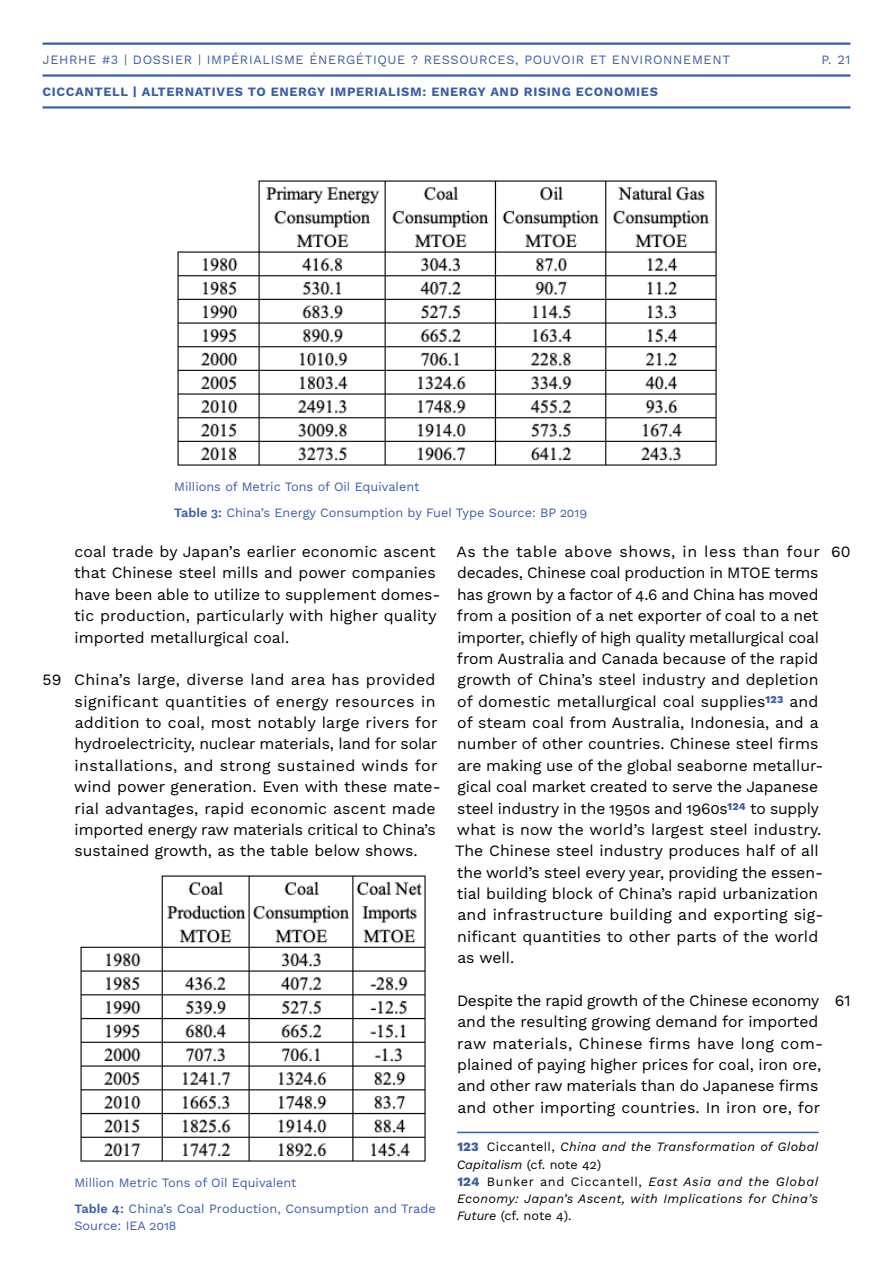
<style>
.page{position:relative;width:893px;height:1263px;background:#fff}
.page>*{position:absolute;margin:0;border:0;box-sizing:border-box;transform-origin:0 0}
.t1{font:15.75px/21.5px "Work Sans";color:#000}
.t2{font:12.75px/25.8px "Work Sans";color:#3c5ea9}
.t3{font:italic 12.75px/17.2px "Work Sans";letter-spacing:.025em;color:#000}
.t4{font:12.75px "Work Sans";letter-spacing:.05em;color:#3c5ea9}
.t5{font:700 12.75px "Work Sans";letter-spacing:.05em;color:#3c5ea9}
.s1{font-weight:600}
.s2{font-weight:800;font-style:normal;color:#3c5ea9}
.s3{font-style:normal}
</style>
<div class="page">
<hr style="left:43px;top:106px;width:807px;height:3px;background:#3c5ea9">
<hr style="left:43px;top:74px;width:807px;height:3px;background:#3c5ea9">
<hr style="left:43px;top:43px;width:807px;height:2px;background:#3c5ea9">
<hr style="left:457px;top:1132px;width:362px;height:1px;background:#3c5ea9">
<img style="left:80px;top:875px;width:346px;height:287px">
<img style="left:177px;top:180px;width:540px;height:286px">
<p class="t4" style="left:43px;top:50px;width:689px">JEHRHE #3 | DOSSIER | IMPÉRIALISME ÉNERGÉTIQUE ? RESSOURCES, POUVOIR ET ENVIRONNEMENT</p>
<p class="t2" style="left:821px;top:46px;width:31px">P. 21</p>
<p class="t5" style="left:43px;top:82px;width:617px">CICCANTELL | ALTERNATIVES TO ENERGY IMPERIALISM: ENERGY AND RISING ECONOMIES</p>
<p class="t1" style="left:43px;top:668px;width:20px">59</p>
<p class="t2" style="left:174px;top:473px;width:414px">Millions of Metric Tons of Oil Equivalent<br><span class="s1">Table 3:</span> China’s Energy Consumption by Fuel Type Source: BP 2019</p>
<p class="t1" style="left:74px;top:540px;width:368px">coal trade by Japan’s earlier economic ascent that Chinese steel mills and power companies have been able to utilize to supplement domes&shy;tic production, particularly with higher quality imported metallurgical coal.</p>
<p class="t1" style="left:74px;top:669px;width:368px">China’s large, diverse land area has provided significant quantities of energy resources in addition to coal, most notably large rivers for hydroelectricity, nuclear materials, land for solar installations, and strong sustained winds for wind power generation. Even with these mate&shy;rial advantages, rapid economic ascent made imported energy raw materials critical to China’s sustained growth, as the table below shows.</p>
<p class="t2" style="left:74px;top:1169px;width:363px">Million Metric Tons of Oil Equivalent<br><span class="s1">Table 4:</span> China’s Coal Production, Consumption and Trade</p>
<p class="t2" style="left:74px;top:1212px;width:103px">Source: IEA 2018</p>
<p class="t1" style="left:455px;top:540px;width:370px">As the table above shows, in less than four decades, Chinese coal production in MTOE terms has grown by a factor of 4.6 and China has moved from a position of a net exporter of coal to a net importer, chiefly of high quality metallurgical coal from Australia and Canada because of the rapid growth of China’s steel industry and depletion of domestic metallurgical coal supplies<sup>123</sup> and of steam coal from Australia, Indonesia, and a number of other countries. Chinese steel firms are making use of the global seaborne metallur&shy;gical coal market created to serve the Japanese steel industry in the 1950s and 1960s<sup>124</sup> to supply what is now the world’s largest steel industry.<br>The Chinese steel industry produces half of all the world’s steel every year, providing the essen&shy;tial building block of China’s rapid urbanization and infrastructure building and exporting sig&shy;nificant quantities to other parts of the world as well.</p>
<p class="t1" style="left:457px;top:989px;width:368px">Despite the rapid growth of the Chinese economy and the resulting growing demand for imported raw materials, Chinese firms have long com&shy;plained of paying higher prices for coal, iron ore, and other raw materials than do Japanese firms and other importing countries. In iron ore, for</p>
<p class="t3" style="left:457px;top:1138px;width:363px"><span class="s2">123</span> <span class="s3">Ciccantell,</span> China and the Transformation of Global Capitalism <span class="s3">(cf. note 42)<br></span><span class="s2">124</span> <span class="s3">Bunker and Ciccantell,</span> East Asia and the Global Economy: Japan’s Ascent, with Implications for China’s Future <span class="s3">(cf. note 4).</span></p>
<p class="t1" style="left:831px;top:540px;width:21px">60</p>
<p class="t1" style="left:835px;top:989px;width:17px">61</p>
</div>
